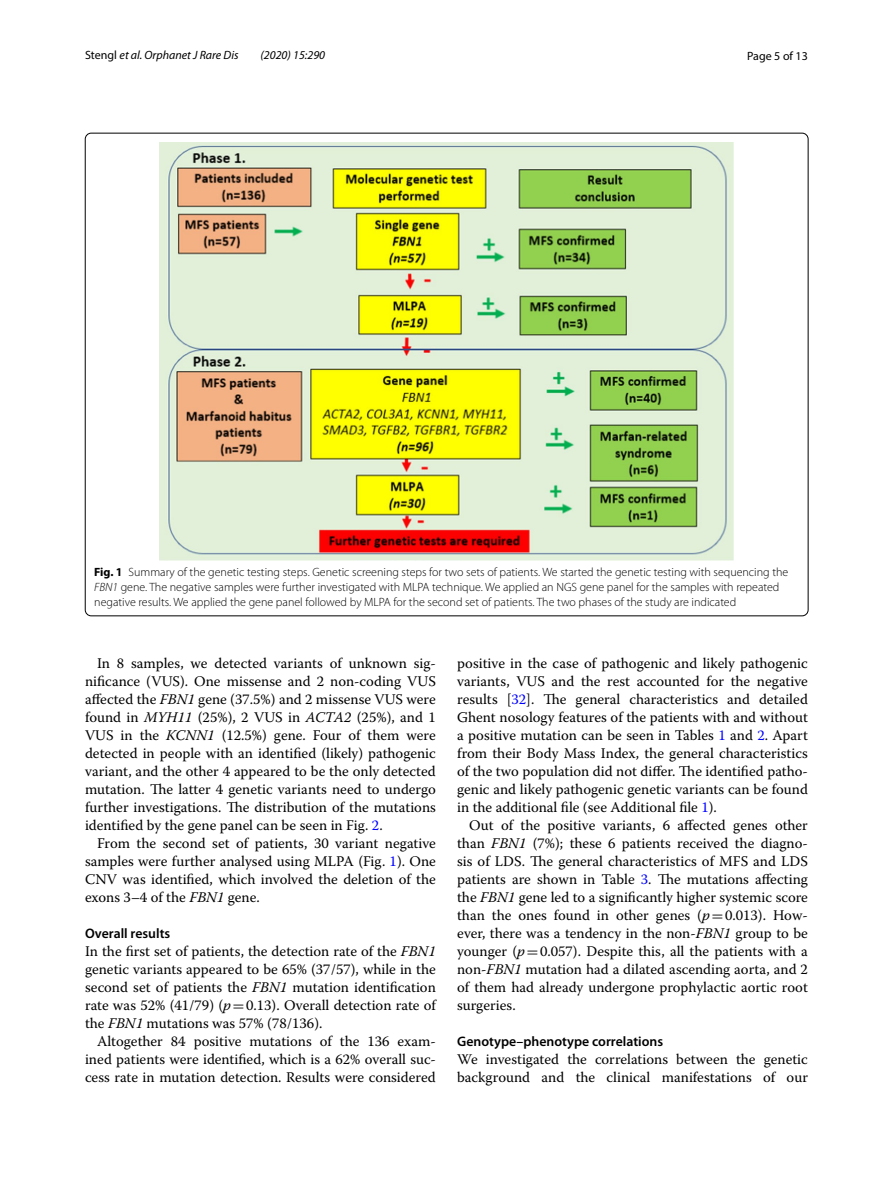
<style>
.page{position:relative;width:893px;height:1187px;background:#fff}
.page>*{position:absolute;margin:0;border:0;box-sizing:border-box;transform-origin:0 0}
.t1{font:14.7px/18px "Warnock Pro";color:#000;text-align:justify}
.t2{font:600 13.8px "Myriad Pro";color:#000}
.t3{font:300 12px/15px "Myriad Pro";color:#000}
.t4{font:italic 12px "Myriad Pro";color:#000}
.t5{font:12px "Myriad Pro";color:#000}
.s1{font-style:normal}
.s2{font-weight:700}
.s3{font-style:italic}
.s4{color:#00f}
.s5{font-family:"MTSY"}
</style>
<div class="page">
<img style="left:160px;top:142px;width:574px;height:418px">
<p class="t4" style="left:85px;top:48px;width:155px"><span class="s1">Stengl</span> et al. Orphanet J Rare Dis</p>
<p class="t4" style="left:260px;top:48px;width:66px">(2020) 15:290</p>
<p class="t5" style="left:747px;top:48px;width:62px">Page 5 of 13</p>
<p class="t3" style="left:94px;top:564px;width:696px"><span class="s2">Fig. 1</span> Summary of the genetic testing steps. Genetic screening steps for two sets of patients. We started the genetic testing with sequencing the<br><span class="s3">FBN1</span> gene. The negative samples were further investigated with MLPA technique. We applied an NGS gene panel for the samples with repeated negative results. We applied the gene panel followed by MLPA for the second set of patients. The two phases of the study are indicated</p>
<p class="t1" style="left:85px;top:654px;width:352px;text-indent:12px">In 8 samples, we detected variants of unknown sig&shy;nificance (VUS). One missense and 2 non-coding VUS affected the <span class="s3">FBN1</span> gene (37.5%) and 2 missense VUS were found in <span class="s3">MYH11</span> (25%), 2 VUS in <span class="s3">ACTA2</span> (25%), and 1<br>VUS in the <span class="s3">KCNN1</span> (12.5%) gene. Four of them were detected in people with an identified (likely) pathogenic variant, and the other 4 appeared to be the only detected mutation. The latter 4 genetic variants need to undergo further investigations. The distribution of the mutations identified by the gene panel can be seen in Fig. <span class="s4">2</span>.</p>
<p class="t1" style="left:85px;top:833px;width:352px;text-indent:12px">From the second set of patients, 30 variant negative samples were further analysed using MLPA (Fig. <span class="s4">1</span>). One CNV was identified, which involved the deletion of the exons 3–4 of the <span class="s3">FBN1</span> gene.</p>
<p class="t2" style="left:85px;top:924px;width:87px">Overall results</p>
<p class="t1" style="left:85px;top:942px;width:352px">In the first set of patients, the detection rate of the <span class="s3">FBN1 </span>genetic variants appeared to be 65% (37/57), while in the second set of patients the <span class="s3">FBN1</span> mutation identification rate was 52% (41/79) (<span class="s3">p</span><span class="s5">=</span>0.13). Overall detection rate of the <span class="s3">FBN1</span> mutations was 57% (78/136).</p>
<p class="t1" style="left:85px;top:1032px;width:352px;text-indent:12px">Altogether 84 positive mutations of the 136 exam&shy;ined patients were identified, which is a 62% overall suc&shy;cess rate in mutation detection. Results were considered</p>
<p class="t1" style="left:457px;top:654px;width:352px">positive in the case of pathogenic and likely pathogenic variants, VUS and the rest accounted for the negative results [<span class="s4">32</span>]. The general characteristics and detailed Ghent nosology features of the patients with and without a positive mutation can be seen in Tables <span class="s4">1</span> and <span class="s4">2</span>. Apart from their Body Mass Index, the general characteristics of the two population did not differ. The identified patho&shy;genic and likely pathogenic genetic variants can be found in the additional file (see Additional file <span class="s4">1</span>).</p>
<p class="t1" style="left:457px;top:816px;width:352px;text-indent:12px">Out of the positive variants, 6 affected genes other than <span class="s3">FBN1</span> (7%); these 6 patients received the diagno&shy;sis of LDS. The general characteristics of MFS and LDS patients are shown in Table <span class="s4">3</span>. The mutations affecting the <span class="s3">FBN1</span> gene led to a significantly higher systemic score than the ones found in other genes (<span class="s3">p</span><span class="s5">=</span>0.013). How&shy;ever, there was a tendency in the non-<span class="s3">FBN1</span> group to be younger (<span class="s3">p</span><span class="s5">=</span>0.057). Despite this, all the patients with a non-<span class="s3">FBN1</span> mutation had a dilated ascending aorta, and 2 of them had already undergone prophylactic aortic root surgeries.</p>
<p class="t2" style="left:457px;top:1032px;width:208px">Genotype–phenotype correlations</p>
<p class="t1" style="left:457px;top:1050px;width:352px">We investigated the correlations between the genetic background and the clinical manifestations of our</p>
</div>
